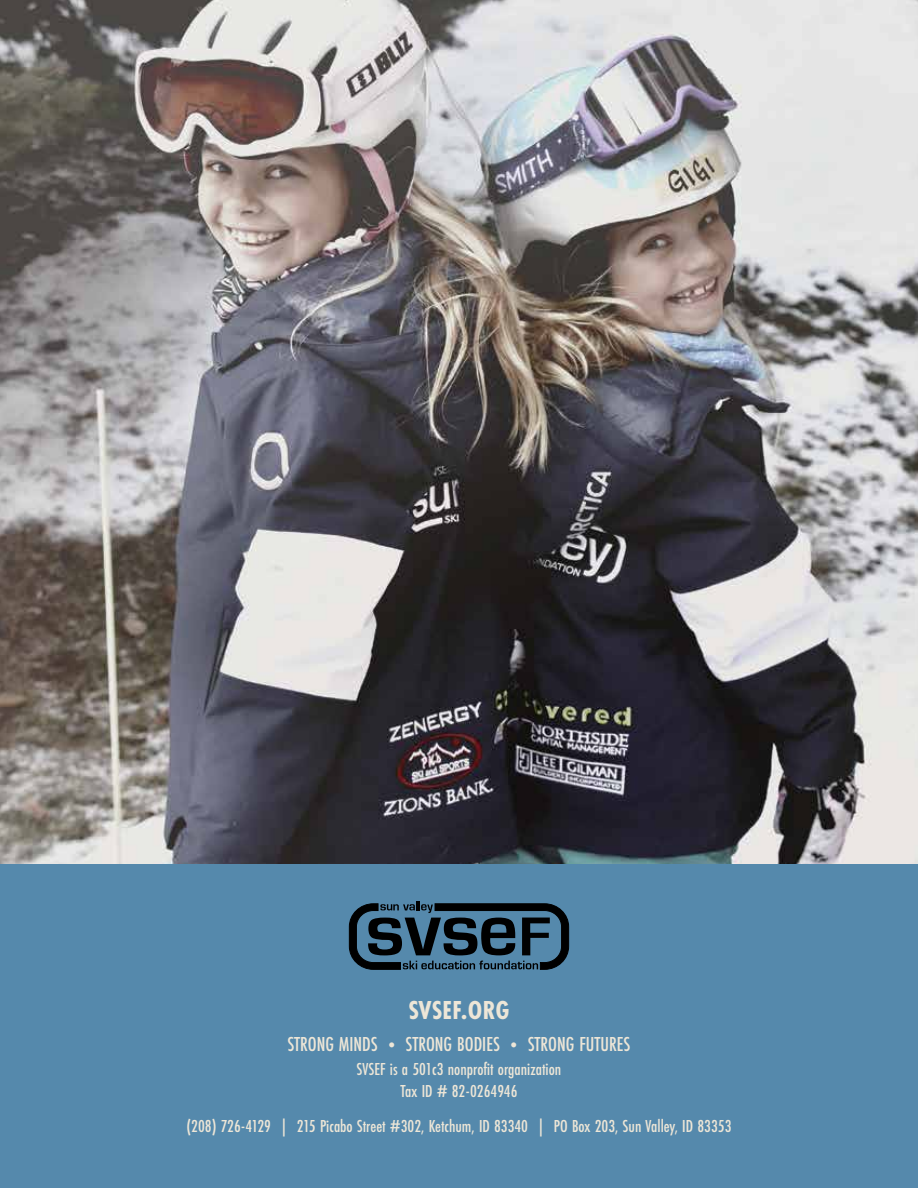
<style>
.page{position:relative;width:918px;height:1188px;background:#fff}
.page>*{position:absolute;margin:0;border:0;box-sizing:border-box;transform-origin:0 0}
.t1{font:700 27px "Futura PT Cond";letter-spacing:.01em;color:#ede6d7}
.t2{font:500 21px "Futura PT Cond";color:#ede6d7}
.t3{font:500 18px/21.6px "Futura PT Cond";color:#ede6d7;text-align:center}
.s1{font-size:18px}
</style>
<div class="page">
<img style="left:0;top:0;width:918px;height:864px">
<div style="left:0;top:864px;width:918px;height:324px;background:#5589ac"></div>
<svg style="left:349px;top:901px;width:220px;height:68px"></svg>
<h1 class="t1" style="left:408px;top:995px;width:103px">SVSEF.ORG</h1>
<p class="t2" style="left:287px;top:1032px;width:345px">STRONG MINDS <span class="s1">•</span> STRONG BODIES <span class="s1">•</span> STRONG FUTURES</p>
<p class="t3" style="left:357px;top:1059px;width:206px">SVSEF is a 501c3 nonprofit organization<br>Tax ID # 82-0264946</p>
<p class="t3" style="left:186px;top:1115px;width:547px">(208) 726-4129 | 215 Picabo Street #302, Ketchum, ID 83340 | PO Box 203, Sun Valley, ID 83353</p>
</div>
